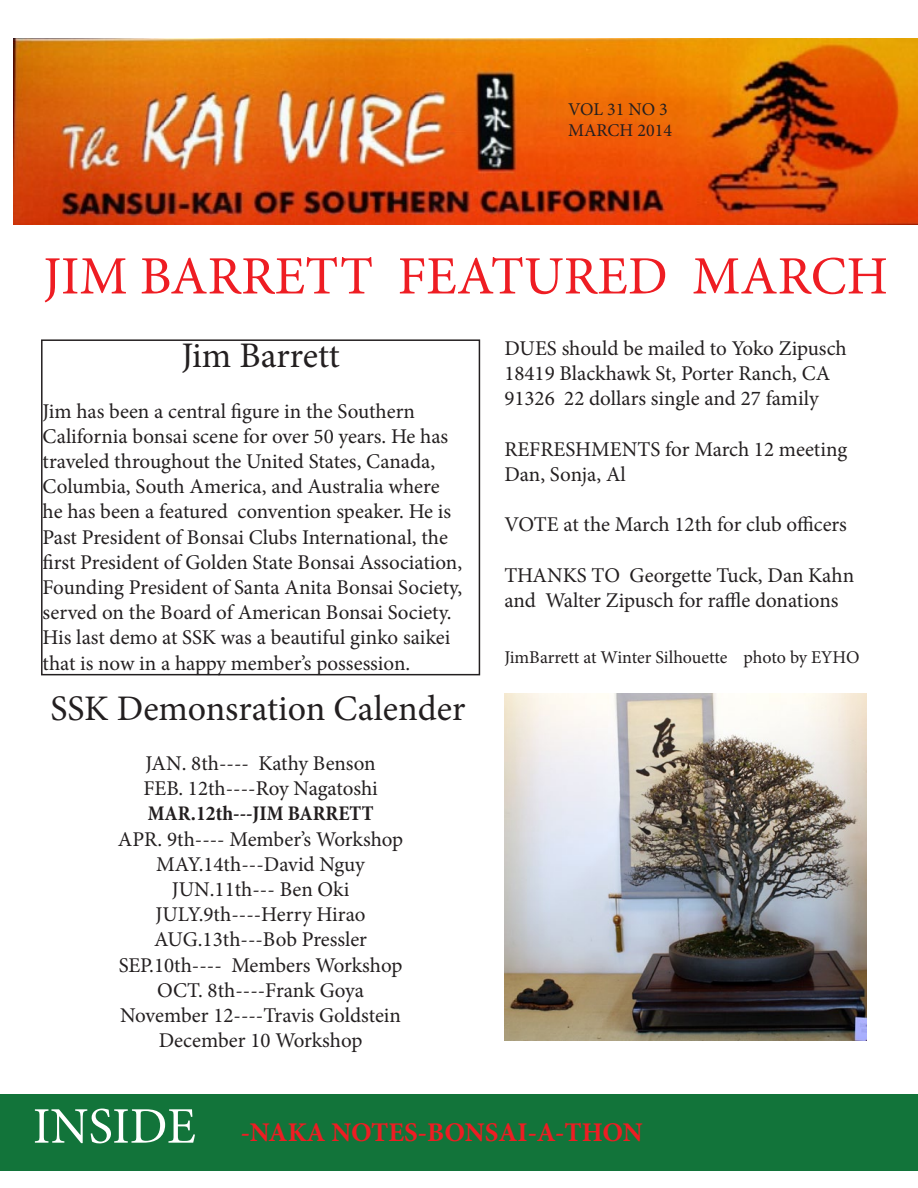
<style>
.page{position:relative;width:918px;height:1188px;background:#fff}
.page>*{position:absolute;margin:0;border:0;box-sizing:border-box;transform-origin:0 0}
.t1{font:54px "Minion Pro";color:#ee1d23}
.t2{font:51.3px "Minion Pro";color:#fff}
.t3{font:36px "Minion Pro";color:#231f20}
.t4{font:700 27px "Minion Pro";color:#ee1d23}
.t5{font:21px/25.2px "Minion Pro";color:#231f20}
.t6{font:700 condensed 21px "Minion Pro";color:#231f20}
.t7{font:18px "Minion Pro";letter-spacing:-.005em;color:#231f20}
</style>
<div class="page">
<div style="left:0;top:1094px;width:918px;height:77px;background:#12743a"></div>
<div style="left:41px;top:339px;width:439px;height:336px;border:2px solid #231f20"></div>
<img style="left:13px;top:38px;width:905px;height:186px">
<img style="left:504px;top:693px;width:362px;height:347px">
<p class="t7" style="left:568px;top:97px;width:101px">VOL 31 NO 3</p>
<p class="t7" style="left:568px;top:118px;width:105px">MARCH 2014</p>
<p class="t1" style="left:43px;top:240px;width:846px">JIM BARRETT FEATURED MARCH</p>
<p class="t3" style="left:181px;top:332px;width:160px">Jim Barrett</p>
<p class="t5" style="left:43px;top:398px;width:421px">Jim has been a central figure in the Southern California bonsai scene for over 50 years. He has traveled throughout the United States, Canada, Columbia, South America, and Australia where he has been a featured convention speaker. He is Past President of Bonsai Clubs International, the first President of Golden State Bonsai Association, Founding President of Santa Anita Bonsai Society, served on the Board of American Bonsai Society.</p>
<p class="t5" style="left:43px;top:625px;width:409px">His last demo at SSK was a beautiful ginko saikei that is now in a happy member’s possession.</p>
<p class="t3" style="left:51px;top:684px;width:416px">SSK Demonsration Calender</p>
<p class="t5" style="left:145px;top:751px;width:232px">JAN. 8th---- Kathy Benson</p>
<p class="t5" style="left:143px;top:776px;width:236px">FEB. 12th----Roy Nagatoshi</p>
<p class="t6" style="left:148px;top:799px;width:227px">MAR.12th---JIM BARRETT</p>
<p class="t5" style="left:118px;top:826px;width:287px">APR. 9th---- Member’s Workshop</p>
<p class="t5" style="left:156px;top:852px;width:210px">MAY.14th---David Nguy</p>
<p class="t5" style="left:172px;top:877px;width:179px">JUN.11th--- Ben Oki</p>
<p class="t5" style="left:156px;top:902px;width:211px">JULY.9th----Herry Hirao</p>
<p class="t5" style="left:154px;top:927px;width:215px">AUG.13th---Bob Pressler</p>
<p class="t5" style="left:119px;top:952px;width:285px">SEP.10th---- Members Workshop</p>
<p class="t5" style="left:157px;top:978px;width:208px">OCT. 8th----Frank Goya</p>
<p class="t5" style="left:120px;top:1003px;width:283px">November 12----Travis Goldstein</p>
<p class="t5" style="left:159px;top:1028px;width:205px">December 10 Workshop</p>
<p class="t5" style="left:504px;top:336px;width:344px">DUES should be mailed to Yoko Zipusch<br>18419 Blackhawk St, Porter Ranch, CA<br>91326 22 dollars single and 27 family</p>
<p class="t5" style="left:504px;top:436px;width:344px">REFRESHMENTS for March 12 meeting</p>
<p class="t5" style="left:504px;top:462px;width:123px">Dan, Sonja, Al</p>
<p class="t5" style="left:504px;top:512px;width:344px">VOTE at the March 12th for club officers</p>
<p class="t5" style="left:504px;top:562px;width:351px">THANKS TO Georgette Tuck, Dan Kahn and Walter Zipusch for raffle donations</p>
<p class="t7" style="left:504px;top:645px;width:357px">JimBarrett at Winter Silhouette photo by EYHO</p>
<p class="t2" style="left:33px;top:1092px;width:165px">INSIDE</p>
<p class="t4" style="left:241px;top:1114px;width:404px">-NAKA NOTES-BONSAI-A-THON</p>
</div>
